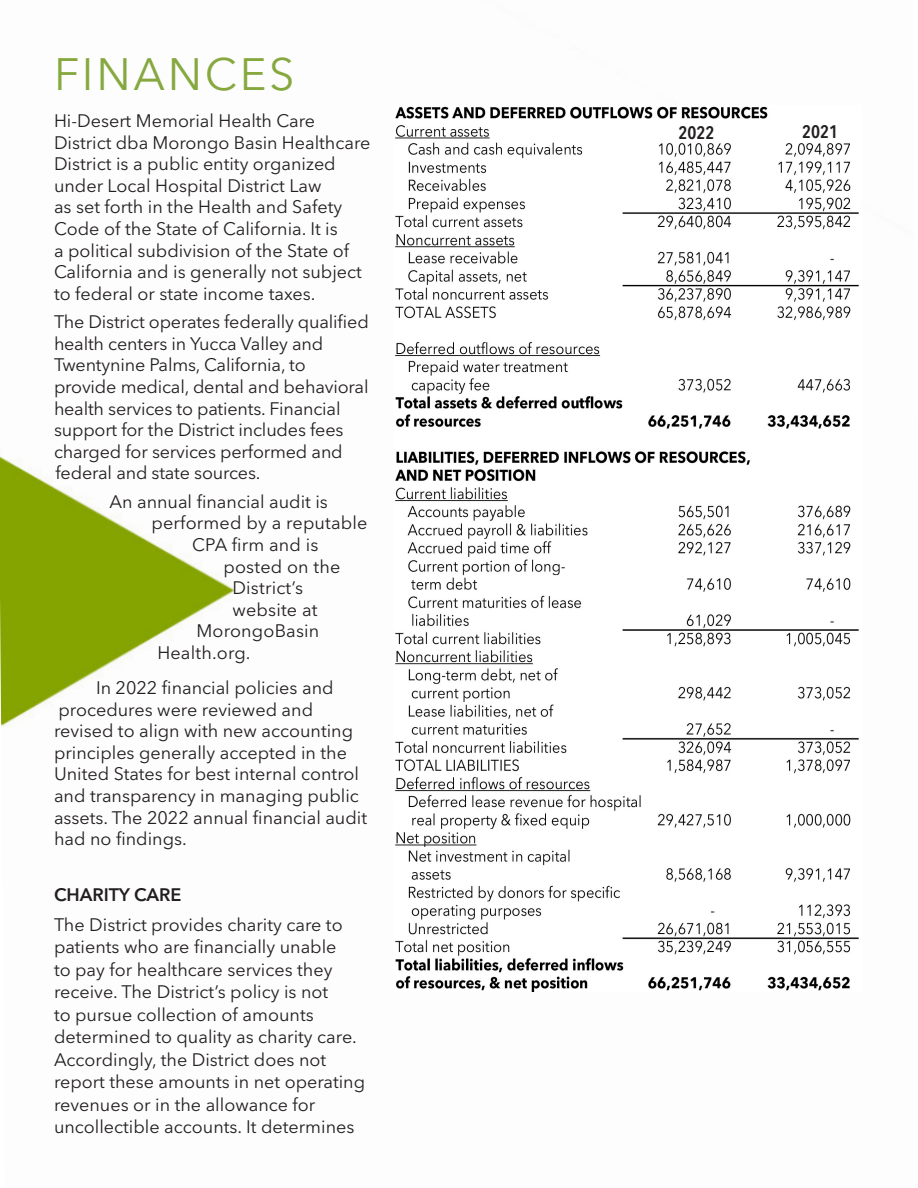
<style>
.page{position:relative;width:918px;height:1188px;background:#fff}
.page>*{position:absolute;margin:0;border:0;box-sizing:border-box;transform-origin:0 0}
.t1{font:45px "Avenir Next LT Pro";letter-spacing:.06em;color:#86a83f}
.t2{font:18px/21.6px "Avenir Next LT Pro";color:#231f20}
.t3{font:600 18px "Avenir Next LT Pro";color:#231f20}
.t4{font:600 condensed 18px "Avenir Next LT Pro";color:#231f20}
</style>
<div class="page">
<img style="left:0;top:454px;width:240px;height:272px">
<img style="left:395px;top:106px;width:464px;height:886px">
<p class="t1" style="left:54px;top:47px;width:242px">FINANCES</p>
<p class="t2" style="left:54px;top:110px;width:318px">Hi-Desert Memorial Health Care District dba Morongo Basin Healthcare District is a public entity organized under Local Hospital District Law<br>as set forth in the Health and Safety Code of the State of California. It is<br>a political subdivision of the State of California and is generally not subject to federal or state income taxes.</p>
<p class="t2" style="left:54px;top:311px;width:316px">The District operates federally qualified health centers in Yucca Valley and Twentynine Palms, California, to provide medical, dental and behavioral health services to patients. Financial support for the District includes fees charged for services performed and federal and state sources.</p>
<p class="t2" style="left:110px;top:491px;width:220px">An annual financial audit is</p>
<p class="t2" style="left:152px;top:512px;width:218px">performed by a reputable</p>
<p class="t2" style="left:192px;top:534px;width:128px">CPA firm and is</p>
<p class="t2" style="left:224px;top:555px;width:119px">posted on the</p>
<p class="t2" style="left:232px;top:577px;width:72px">District’s</p>
<p class="t2" style="left:232px;top:599px;width:86px">website at</p>
<p class="t2" style="left:196px;top:620px;width:124px">MorongoBasin</p>
<p class="t2" style="left:158px;top:642px;width:95px">Health.org.</p>
<p class="t2" style="left:54px;top:677px;width:315px;text-indent:42px">In 2022 financial policies and procedures were reviewed and revised to align with new accounting principles generally accepted in the United States for best internal control and transparency in managing public assets. The 2022 annual financial audit had no findings.</p>
<p class="t3" style="left:54px;top:884px;width:129px">CHARITY CARE</p>
<p class="t2" style="left:54px;top:913px;width:313px;line-height:22.5px">The District provides charity care to patients who are financially unable<br>to pay for healthcare services they receive. The District’s policy is not<br>to pursue collection of amounts determined to quality as charity care.<br>Accordingly, the District does not report these amounts in net operating revenues or in the allowance for uncollectible accounts. It determines</p>
<p class="t4" style="left:679px;top:122px;width:37px">2022</p>
<p class="t4" style="left:802px;top:120px;width:37px">2021</p>
</div>
